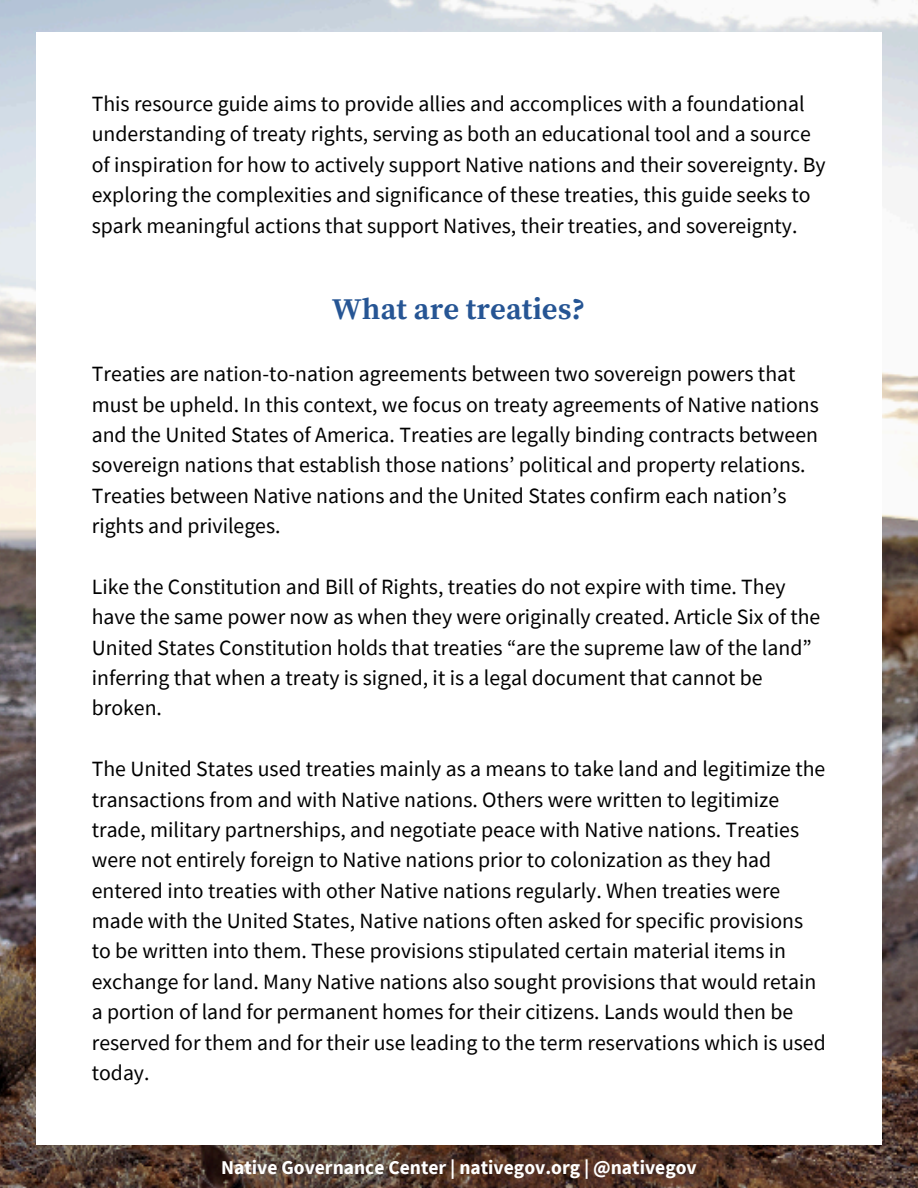
<style>
.page{position:relative;width:918px;height:1188px;background:#fff}
.page>*{position:absolute;margin:0;border:0;box-sizing:border-box;transform-origin:0 0}
.t1{font:700 30px "Source Serif Pro";color:#265594}
.t2{font:21.75px/30.3px "Source Sans Pro";color:#000}
.t3{font:700 19.5px "Source Sans Pro";color:#fff}
</style>
<div class="page">
<img style="left:0;top:0;width:918px;height:1188px">
<div style="left:36px;top:32px;width:846px;height:1113px;background:#fff"></div>
<h2 class="t2" style="left:92px;top:88px;width:735px">This resource guide aims to provide allies and accomplices with a foundational understanding of treaty rights, serving as both an educational tool and a source of inspiration for how to actively support Native nations and their sovereignty. By exploring the complexities and significance of these treaties, this guide seeks to spark meaningful actions that support Natives, their treaties, and sovereignty.</h2>
<h2 class="t1" style="left:332px;top:291px;width:255px">What are treaties?</h2>
<h1 class="t2" style="left:92px;top:358px;width:729px">Treaties are nation-to-nation agreements between two sovereign powers that must be upheld. In this context, we focus on treaty agreements of Native nations and the United States of America. Treaties are legally binding contracts between sovereign nations that establish those nations’ political and property relations.<br>Treaties between Native nations and the United States confirm each nation’s rights and privileges.</h1>
<h2 class="t2" style="left:92px;top:571px;width:730px">Like the Constitution and Bill of Rights, treaties do not expire with time. They have the same power now as when they were originally created. Article Six of the United States Constitution holds that treaties “are the supreme law of the land” inferring that when a treaty is signed, it is a legal document that cannot be broken.</h2>
<h2 class="t2" style="left:92px;top:753px;width:736px">The United States used treaties mainly as a means to take land and legitimize the transactions from and with Native nations. Others were written to legitimize trade, military partnerships, and negotiate peace with Native nations. Treaties were not entirely foreign to Native nations prior to colonization as they had entered into treaties with other Native nations regularly. When treaties were made with the United States, Native nations often asked for specific provisions to be written into them. These provisions stipulated certain material items in exchange for land. Many Native nations also sought provisions that would retain a portion of land for permanent homes for their citizens. Lands would then be reserved for them and for their use leading to the term reservations which is used today.</h2>
<p class="t3" style="left:221px;top:1155px;width:477px">Native Governance Center | nativegov.org | @nativegov</p>
</div>
